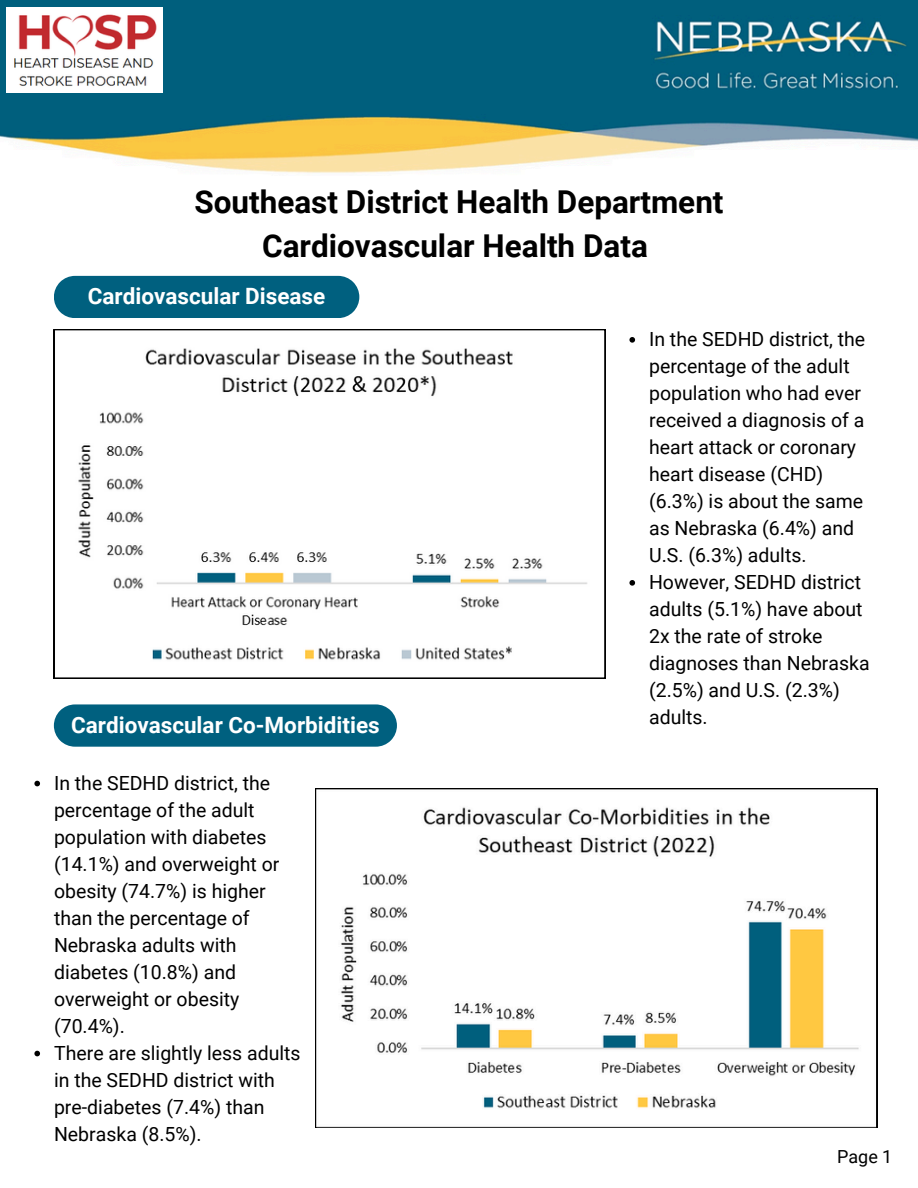
<style>
.page{position:relative;width:918px;height:1188px;background:#fff}
.page>*{position:absolute;margin:0;border:0;box-sizing:border-box;transform-origin:0 0}
.t1{font:700 31.5px/43.8px "Roboto";color:#000;text-align:center}
.t2{font:700 22.5px "Roboto";color:#fff}
.t3{font:19.5px/27px "Roboto";color:#000}
.t4{font:18px "Roboto";color:#000}
</style>
<div class="page">
<img style="left:0;top:0;width:918px;height:173px">
<div style="left:54px;top:276px;width:305px;height:42px;background:#00607f"></div>
<svg style="left:54px;top:329px;width:551px;height:350px"></svg>
<svg style="left:315px;top:788px;width:562px;height:340px"></svg>
<svg style="left:54px;top:704px;width:343px;height:43px;background:#0b6684"></svg>
<img style="left:7px;top:8px;width:155px;height:84px">
<svg style="left:629px;top:337px;width:6px;height:6px"></svg>
<svg style="left:629px;top:580px;width:6px;height:6px"></svg>
<svg style="left:34px;top:781px;width:6px;height:5px"></svg>
<svg style="left:34px;top:1051px;width:6px;height:5px"></svg>
<h1 class="t1" style="left:194px;top:180px;width:531px">Southeast District Health Department<br>Cardiovascular Health Data</h1>
<p class="t2" style="left:88px;top:283px;width:239px">Cardiovascular Disease</p>
<p class="t2" style="left:71px;top:712px;width:310px">Cardiovascular Co-Morbidities</p>
<h2 class="t3" style="left:54px;top:770px;width:227px">In the SEDHD district, the percentage of the adult population with diabetes (14.1%) and overweight or obesity (74.7%) is higher than the percentage of<br>Nebraska adults with diabetes (10.8%) and overweight or obesity (70.4%).</h2>
<p class="t3" style="left:54px;top:1040px;width:248px">There are slightly less adults in the SEDHD district with pre-diabetes (7.4%) than<br>Nebraska (8.5%).</p>
<h2 class="t3" style="left:649px;top:326px;width:218px">In the SEDHD district, the percentage of the adult population who had ever received a diagnosis of a heart attack or coronary heart disease (CHD) (6.3%) is about the same as Nebraska (6.4%) and<br>U.S. (6.3%) adults.</h2>
<p class="t3" style="left:649px;top:569px;width:222px">However, SEDHD district adults (5.1%) have about<br>2x the rate of stroke diagnoses than Nebraska (2.5%) and U.S. (2.3%) adults.</p>
<p class="t4" style="left:837px;top:1146px;width:57px">Page 1</p>
</div>
